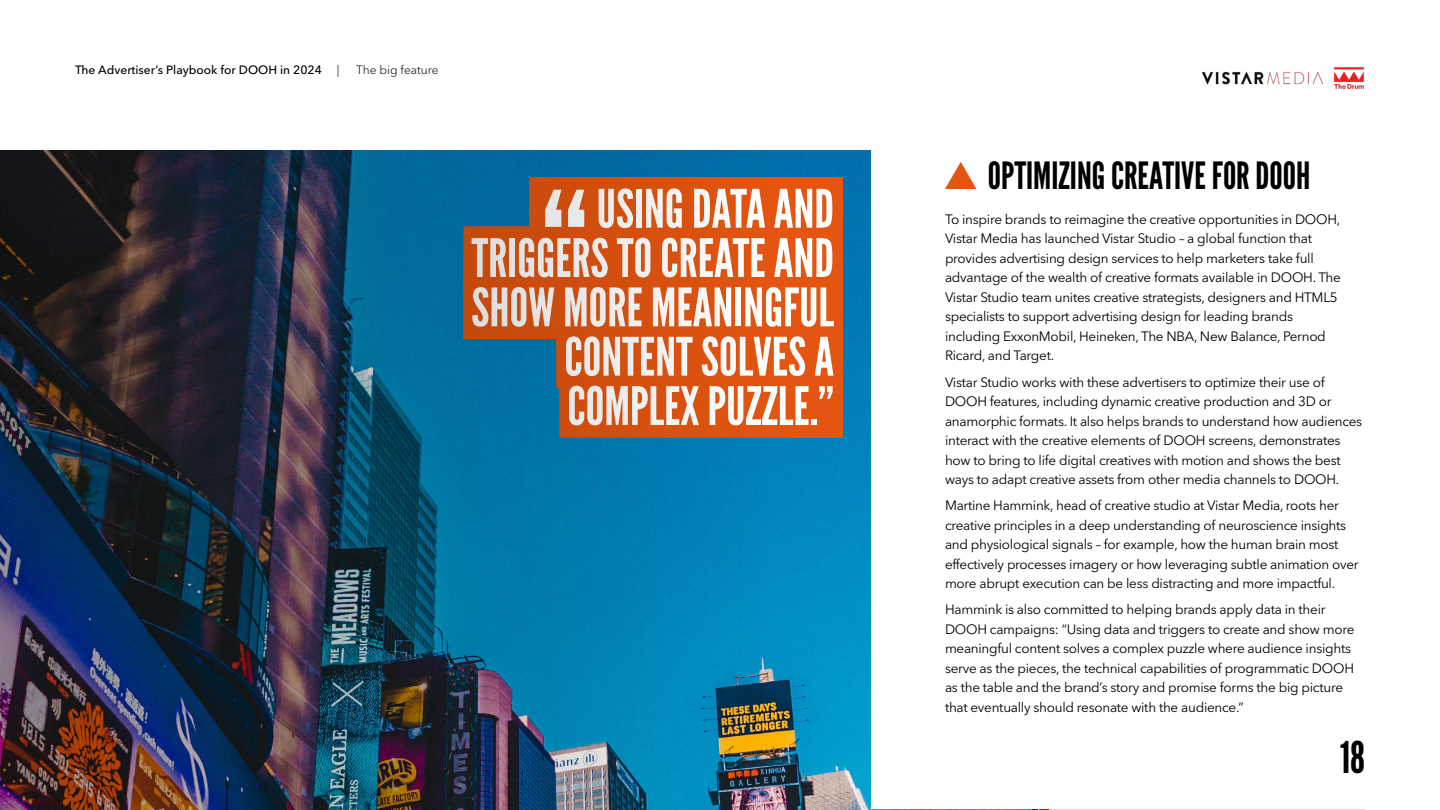
<style>
.page{position:relative;width:1440px;height:810px;background:#fff}
.page>*{position:absolute;margin:0;border:0;box-sizing:border-box;transform-origin:0 0}
.t1{font:52.88px/49.3px "League Gothic";color:#fff;text-align:right}
.t2{font:43.65px "League Gothic";color:#000}
.t3{font:37.5px "League Gothic";color:#000}
.t4{font:13.5px/19.5px "Avenir Next LT Pro";letter-spacing:-.02em;color:#000}
.t5{font:500 12px "Avenir Next LT Pro";color:#000}
.t6{font:300 12px "Avenir Next LT Pro";color:#000}
.s1{font-family:"Circular Std";color:#e35510}
</style>
<div class="page">
<img style="left:0;top:150px;width:870px;height:660px">
<img style="left:1334px;top:67px;width:31px;height:23px">
<img style="left:1203px;top:71px;width:120px;height:14px">
<p class="t5" style="left:75px;top:63px;width:248px">The Advertiser’s Playbook for DOOH in 2024</p>
<p class="t6" style="left:337px;top:63px;width:4px">|</p>
<p class="t6" style="left:356px;top:63px;width:84px">The big feature</p>
<h1 class="t1" style="left:471px;top:184px;width:364px">USING DATA AND<br>TRIGGERS TO CREATE AND<br>SHOW MORE MEANINGFUL<br>CONTENT SOLVES A<br>COMPLEX PUZZLE.”</h1>
<h3 class="t3" style="left:945px;top:154px;width:367px"><span class="s1">▲</span> OPTIMIZING CREATIVE FOR DOOH</h3>
<p class="t4" style="left:945px;top:209px;width:397px">To inspire brands to reimagine the creative opportunities in DOOH, Vistar Media has launched Vistar Studio – a global function that provides advertising design services to help marketers take full advantage of the wealth of creative formats available in DOOH. The Vistar Studio team unites creative strategists, designers and HTML5 specialists to support advertising design for leading brands including ExxonMobil, Heineken, The NBA, New Balance, Pernod Ricard, and Target.</p>
<p class="t4" style="left:945px;top:372px;width:419px">Vistar Studio works with these advertisers to optimize their use of DOOH features, including dynamic creative production and 3D or anamorphic formats. It also helps brands to understand how audiences interact with the creative elements of DOOH screens, demonstrates how to bring to life digital creatives with motion and shows the best ways to adapt creative assets from other media channels to DOOH.</p>
<p class="t4" style="left:945px;top:496px;width:415px">Martine Hammink, head of creative studio at Vistar Media, roots her creative principles in a deep understanding of neuroscience insights and physiological signals – for example, how the human brain most effectively processes imagery or how leveraging subtle animation over more abrupt execution can be less distracting and more impactful.</p>
<p class="t4" style="left:945px;top:600px;width:411px">Hammink is also committed to helping brands apply data in their DOOH campaigns: “Using data and triggers to create and show more meaningful content solves a complex puzzle where audience insights serve as the pieces, the technical capabilities of programmatic DOOH as the table and the brand’s story and promise forms the big picture that eventually should resonate with the audience.”</p>
<h2 class="t2" style="left:1340px;top:731px;width:26px">18</h2>
</div>
